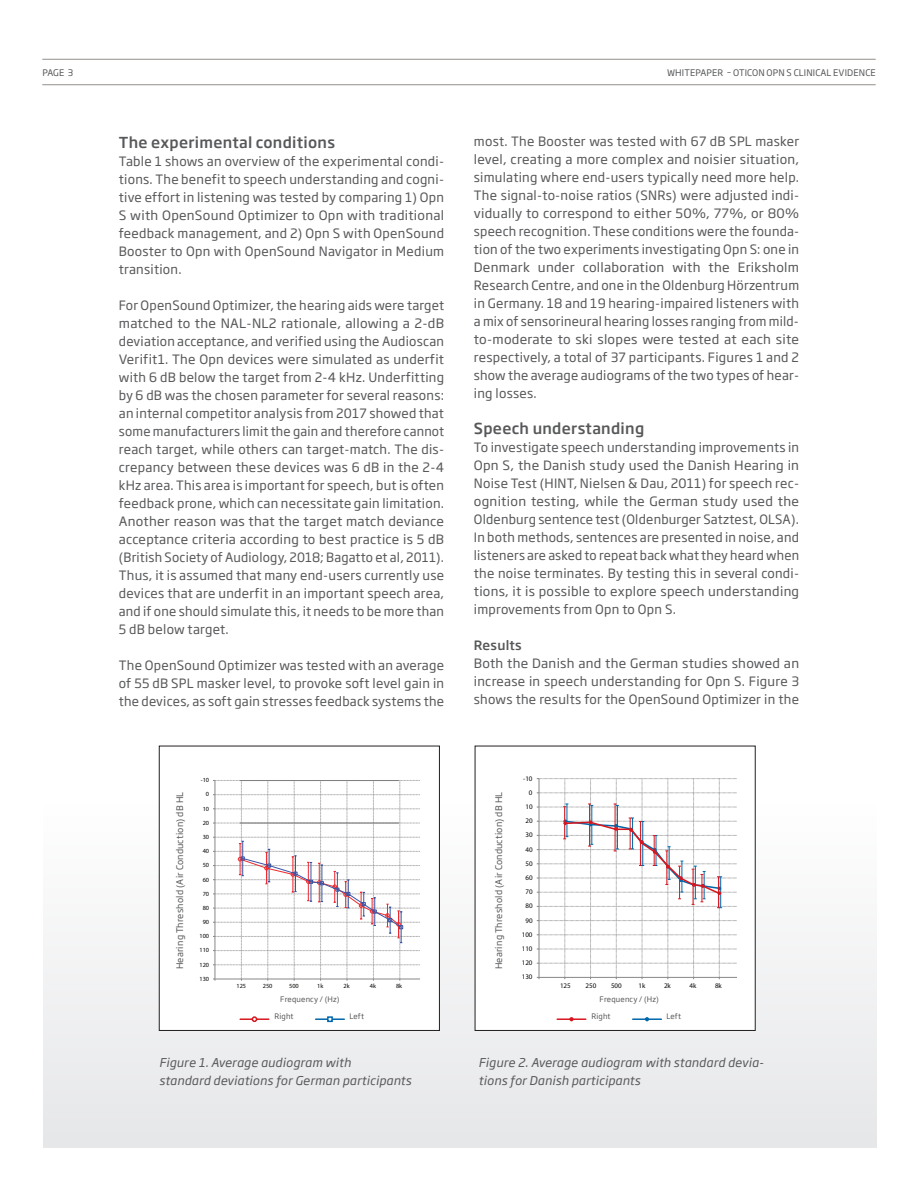
<style>
.page{position:relative;width:918px;height:1188px;background:#fff}
.page>*{position:absolute;margin:0;border:0;box-sizing:border-box;transform-origin:0 0}
.t1{font:500 15px "Soho Gothic Pro";letter-spacing:.02em;color:#57585a}
.t2{font:12.75px/18px "Soho Gothic Pro";letter-spacing:.02em;color:#57585a;text-align:justify}
.t3{font:500 12.75px "Soho Gothic Pro";letter-spacing:.02em;color:#57585a}
.t4{font:italic 12px/18px "Soho Gothic Pro";letter-spacing:.02em;color:#57585a}
.t5{font:9px "Soho Gothic Pro";letter-spacing:.02em;color:#57585a}
.t6{font:7.5px "Soho Gothic Pro";letter-spacing:.02em;color:#57585a}
.t7{font:7.05px/14.2px "Myriad Pro";letter-spacing:-.005em;color:#040503;text-align:right}
.t8{font:6.3px "Myriad Pro";letter-spacing:-.005em;color:#040503}
</style>
<div class="page">
<div style="left:43px;top:804px;width:834px;height:344px;background:#e6e7e9"></div>
<hr style="left:42px;top:84px;width:834px;height:1px;background:#928e8b">
<hr style="left:42px;top:59px;width:834px;height:1px;background:#928e8b">
<div style="left:159px;top:746px;width:280px;height:284px;background:#fff"></div>
<div style="left:159px;top:746px;width:281px;height:285px;border:1px solid #231f20"></div>
<svg style="left:452px;top:804px;width:1px;height:177px"></svg>
<svg style="left:213px;top:780px;width:207px;height:241px"></svg>
<hr style="left:240px;top:1018px;width:29px;height:2px;background:#d7171f">
<svg style="left:252px;top:1016px;width:5px;height:6px"></svg>
<hr style="left:316px;top:1018px;width:28px;height:2px;background:#0067aa">
<svg style="left:327px;top:1016px;width:6px;height:6px"></svg>
<div style="left:475px;top:746px;width:280px;height:284px;background:#fff"></div>
<svg style="left:771px;top:804px;width:1px;height:175px"></svg>
<svg style="left:537px;top:778px;width:200px;height:201px"></svg>
<hr style="left:557px;top:1018px;width:29px;height:2px;background:#d7171f">
<hr style="left:633px;top:1018px;width:28px;height:2px;background:#0067aa">
<p class="t5" style="left:42px;top:66px;width:32px">PAGE 3</p>
<p class="t5" style="left:667px;top:66px;width:210px">WHITEPAPER – OTICON OPN S CLINICAL EVIDENCE</p>
<p class="t1" style="left:119px;top:131px;width:218px">The experimental conditions</p>
<p class="t2" style="left:119px;top:151px;width:327px">Table 1 shows an overview of the experimental condi&shy;tions. The benefit to speech understanding and cogni&shy;tive effort in listening was tested by comparing 1) Opn S with OpenSound Optimizer to Opn with traditional feedback management, and 2) Opn S with OpenSound Booster to Opn with OpenSound Navigator in Medium transition.</p>
<p class="t2" style="left:119px;top:295px;width:327px">For OpenSound Optimizer, the hearing aids were target matched to the NAL-NL2 rationale, allowing a 2-dB deviation acceptance, and verified using the Audioscan Verifit1. The Opn devices were simulated as underfit with 6 dB below the target from 2-4 kHz. Underfitting by 6 dB was the chosen parameter for several reasons: an internal competitor analysis from 2017 showed that some manufacturers limit the gain and therefore cannot reach target, while others can target-match. The dis&shy;crepancy between these devices was 6 dB in the 2-4 kHz area. This area is important for speech, but is often feedback prone, which can necessitate gain limitation.<br>Another reason was that the target match deviance acceptance criteria according to best practice is 5 dB (British Society of Audiology, 2018; Bagatto et al, 2011).<br>Thus, it is assumed that many end-users currently use devices that are underfit in an important speech area, and if one should simulate this, it needs to be more than 5 dB below target.</p>
<p class="t2" style="left:119px;top:655px;width:327px">The OpenSound Optimizer was tested with an average of 55 dB SPL masker level, to provoke soft level gain in the devices, as soft gain stresses feedback systems the</p>
<p class="t5" style="left:173px;top:969px;width:179px;rotate:-90deg">Hearing Threshold (Air Conduction) dB HL</p>
<p class="t8" style="left:201px;top:776px;width:10px">-10</p>
<p class="t8" style="left:206px;top:790px;width:5px">0</p>
<p class="t8" style="left:203px;top:805px;width:8px">10</p>
<p class="t8" style="left:203px;top:819px;width:8px">20</p>
<p class="t8" style="left:203px;top:833px;width:8px">30</p>
<p class="t8" style="left:203px;top:847px;width:8px">40</p>
<p class="t8" style="left:203px;top:861px;width:8px">50</p>
<p class="t8" style="left:203px;top:876px;width:8px">60</p>
<p class="t8" style="left:203px;top:890px;width:8px">70</p>
<p class="t8" style="left:203px;top:904px;width:8px">80</p>
<p class="t8" style="left:203px;top:918px;width:8px">90</p>
<p class="t8" style="left:200px;top:932px;width:11px">100</p>
<p class="t8" style="left:200px;top:946px;width:11px">110</p>
<p class="t8" style="left:200px;top:961px;width:11px">120</p>
<p class="t8" style="left:200px;top:975px;width:11px">130</p>
<p class="t8" style="left:237px;top:982px;width:11px">125</p>
<p class="t8" style="left:263px;top:982px;width:11px">250</p>
<p class="t8" style="left:289px;top:982px;width:11px">500</p>
<p class="t8" style="left:317px;top:982px;width:8px">1k</p>
<p class="t8" style="left:344px;top:982px;width:8px">2k</p>
<p class="t8" style="left:370px;top:982px;width:8px">4k</p>
<p class="t8" style="left:396px;top:982px;width:8px">8k</p>
<p class="t6" style="left:275px;top:1011px;width:20px">Right</p>
<p class="t6" style="left:349px;top:1011px;width:16px">Left</p>
<p class="t6" style="left:280px;top:994px;width:61px">Frequency / (Hz)</p>
<p class="t2" style="left:474px;top:132px;width:327px">most. The Booster was tested with 67 dB SPL masker level, creating a more complex and noisier situation, simulating where end-users typically need more help.<br>The signal-to-noise ratios (SNRs) were adjusted indi&shy;vidually to correspond to either 50%, 77%, or 80% speech recognition. These conditions were the founda&shy;tion of the two experiments investigating Opn S: one in Denmark under collaboration with the Eriksholm Research Centre, and one in the Oldenburg Hörzentrum in Germany. 18 and 19 hearing-impaired listeners with a mix of sensorineural hearing losses ranging from mild&shy;to-moderate to ski slopes were tested at each site respectively, a total of 37 participants. Figures 1 and 2 show the average audiograms of the two types of hear&shy;ing losses.</p>
<p class="t1" style="left:474px;top:417px;width:172px">Speech understanding</p>
<p class="t2" style="left:474px;top:438px;width:327px">To investigate speech understanding improvements in Opn S, the Danish study used the Danish Hearing in Noise Test (HINT, Nielsen &amp; Dau, 2011) for speech rec&shy;ognition testing, while the German study used the Oldenburg sentence test (Oldenburger Satztest, OLSA).<br>In both methods, sentences are presented in noise, and listeners are asked to repeat back what they heard when the noise terminates. By testing this in several condi&shy;tions, it is possible to explore speech understanding improvements from Opn to Opn S.</p>
<p class="t3" style="left:474px;top:636px;width:49px">Results</p>
<p class="t2" style="left:474px;top:654px;width:327px">Both the Danish and the German studies showed an increase in speech understanding for Opn S. Figure 3 shows the results for the OpenSound Optimizer in the</p>
<p class="t5" style="left:492px;top:969px;width:179px;rotate:-90deg">Hearing Threshold (Air Conduction) dB HL</p>
<p class="t7" style="left:522px;top:771px;width:12px">-10<br>0<br>10<br>20<br>30<br>40<br>50<br>60<br>70<br>80<br>90<br>100<br>110<br>120<br>130</p>
<p class="t7" style="left:560px;top:979px;width:12px">125</p>
<p class="t7" style="left:586px;top:979px;width:12px">250</p>
<p class="t7" style="left:611px;top:979px;width:12px">500</p>
<p class="t7" style="left:639px;top:979px;width:8px">1k</p>
<p class="t7" style="left:664px;top:979px;width:8px">2k</p>
<p class="t7" style="left:690px;top:979px;width:8px">4k</p>
<p class="t7" style="left:715px;top:979px;width:8px">8k</p>
<p class="t6" style="left:592px;top:1011px;width:20px">Right</p>
<p class="t6" style="left:667px;top:1011px;width:16px">Left</p>
<p class="t6" style="left:600px;top:994px;width:61px">Frequency / (Hz)</p>
<p class="t4" style="left:159px;top:1053px;width:254px">Figure 1. Average audiogram with<br>standard deviations for German participants</p>
<p class="t4" style="left:479px;top:1053px;width:287px">Figure 2. Average audiogram with standard devia&shy;tions for Danish participants</p>
</div>
